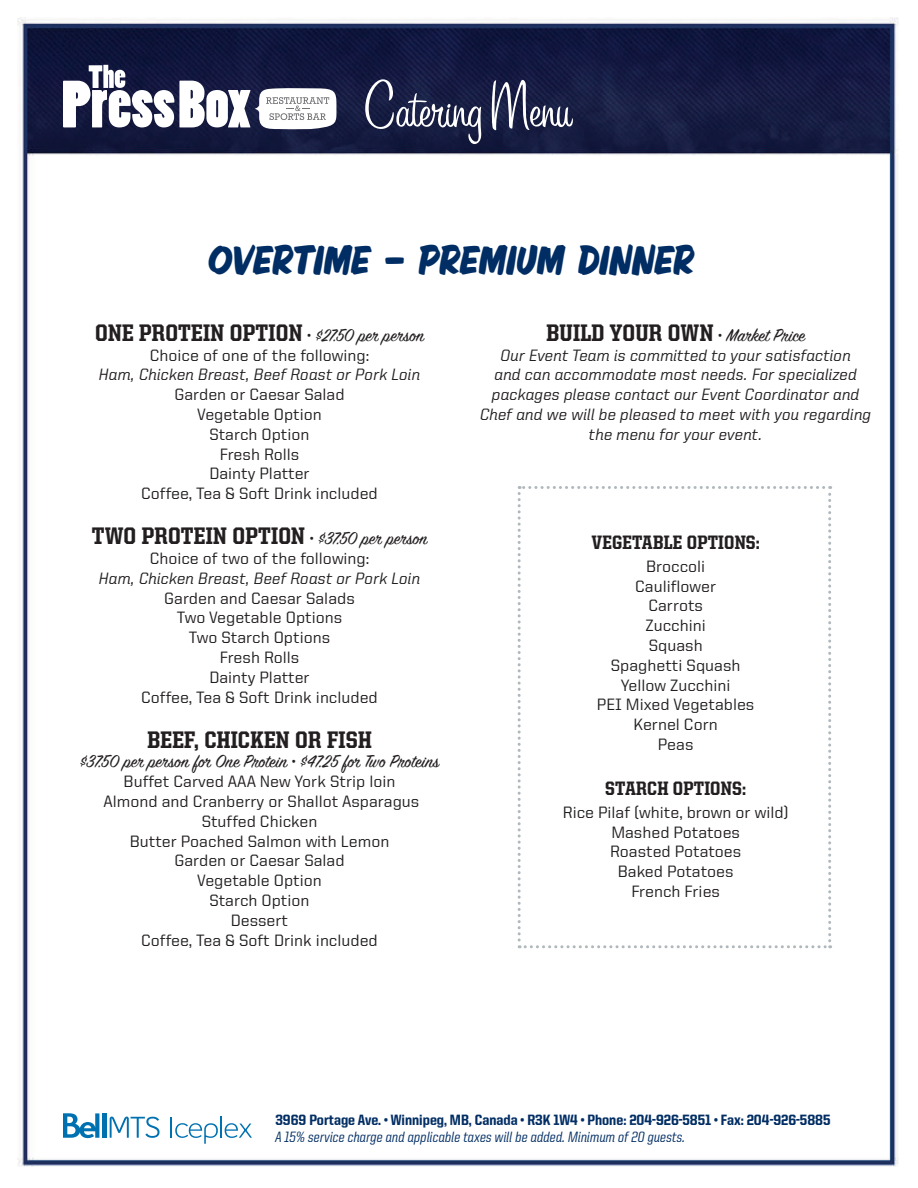
<style>
.page{position:relative;width:918px;height:1188px;background:#fff}
.page>*{position:absolute;margin:0;border:0;box-sizing:border-box;transform-origin:0 0}
.t1{font:67.2px "Sign Painter House Casual";color:#fff}
.t2{font:italic 45px "Sign Painter House Showcard";color:#002d63}
.t3{font:800 24px "United Serif Semi Cond";letter-spacing:.01em;color:#231f20}
.t4{font:19.5px "Sign Painter House Script";letter-spacing:.005em;color:#231f20}
.t5{font:800 19.5px "United Serif Semi Cond";letter-spacing:.01em;color:#231f20}
.t6{font:500 16.5px/19.8px "United Sans Reg";color:#231f20;text-align:center}
.t7{font:500 16.5px/19.8px "United Italic Reg";color:#231f20;text-align:center}
.t8{font:800 15px "United Sans Semi Cond";color:#002d63}
.t9{font:500 15px "United Italic Semi Cond";color:#002d63}
.s1{font-family:"United Sans Reg";font-weight:500;font-size:16.5px}
.s2{font-family:"Sign Painter House Script";font-weight:400;font-size:19.5px}
</style>
<div class="page">
<img style="left:17px;top:17px;width:882px;height:1150px">
<div style="left:263px;top:1101px;width:579px;height:39px;background:#fff"></div>
<div style="left:263px;top:1119px;width:433px;height:39px;background:#fff"></div>
<svg style="left:63px;top:1113px;width:36px;height:25px"></svg>
<hr style="left:102px;top:1113px;width:4px;height:25px;background:#0071b0">
<svg style="left:110px;top:1117px;width:50px;height:21px"></svg>
<svg style="left:171px;top:1117px;width:47px;height:27px"></svg>
<hr style="left:220px;top:1117px;width:2px;height:21px;background:#0071b0">
<svg style="left:225px;top:1123px;width:27px;height:15px"></svg>
<svg style="left:63px;top:65px;width:273px;height:64px"></svg>
<svg style="left:518px;top:486px;width:313px;height:462px"></svg>
<h1 class="t1" style="left:364px;top:69px;width:209px">Catering Menu</h1>
<h2 class="t2" style="left:206px;top:234px;width:496px">OVERTIME — PREMIUM DINNER</h2>
<h3 class="t3" style="left:95px;top:320px;width:331px">ONE PROTEIN OPTION <span class="s1">•</span> <span class="s2">$27.50 per person</span></h3>
<p class="t6" style="left:150px;top:345px;width:221px">Choice of one of the following:</p>
<p class="t7" style="left:99px;top:365px;width:323px">Ham, Chicken Breast, Beef Roast or Pork Loin</p>
<p class="t6" style="left:141px;top:384px;width:238px">Garden or Caesar Salad<br>Vegetable Option<br>Starch Option<br>Fresh Rolls<br>Dainty Platter<br>Coffee, Tea &amp; Soft Drink included</p>
<h3 class="t3" style="left:92px;top:523px;width:338px">TWO PROTEIN OPTION <span class="s1">•</span> <span class="s2">$37.50 per person</span></h3>
<p class="t6" style="left:150px;top:548px;width:221px">Choice of two of the following:</p>
<p class="t7" style="left:99px;top:568px;width:323px">Ham, Chicken Breast, Beef Roast or Pork Loin</p>
<p class="t6" style="left:141px;top:588px;width:238px">Garden and Caesar Salads<br>Two Vegetable Options<br>Two Starch Options<br>Fresh Rolls<br>Dainty Platter<br>Coffee, Tea &amp; Soft Drink included</p>
<h3 class="t3" style="left:147px;top:727px;width:226px">BEEF, CHICKEN OR FISH</h3>
<p class="t4" style="left:80px;top:752px;width:361px">$37.50 per person for One Protein <span class="s1">•</span> $47.25 for Two Proteins</p>
<p class="t6" style="left:104px;top:771px;width:317px">Buffet Carved AAA New York Strip loin<br>Almond and Cranberry or Shallot Asparagus<br>Stuffed Chicken<br>Butter Poached Salmon with Lemon<br>Garden or Caesar Salad<br>Vegetable Option<br>Starch Option<br>Dessert<br>Coffee, Tea &amp; Soft Drink included</p>
<h3 class="t3" style="left:546px;top:320px;width:260px">BUILD YOUR OWN <span class="s1">•</span> <span class="s2">Market Price</span></h3>
<p class="t7" style="left:480px;top:345px;width:393px">Our Event Team is committed to your satisfaction<br>and can accommodate most needs. For specialized packages please contact our Event Coordinator and Chef and we will be pleased to meet with you regarding the menu for your event.</p>
<p class="t5" style="left:591px;top:532px;width:170px">VEGETABLE OPTIONS:</p>
<p class="t6" style="left:597px;top:556px;width:159px">Broccoli<br>Cauliflower<br>Carrots<br>Zucchini<br>Squash<br>Spaghetti Squash<br>Yellow Zucchini<br>PEI Mixed Vegetables<br>Kernel Corn<br>Peas</p>
<p class="t5" style="left:605px;top:778px;width:142px">STARCH OPTIONS:</p>
<p class="t6" style="left:563px;top:802px;width:228px">Rice Pilaf (white, brown or wild)<br>Mashed Potatoes<br>Roasted Potatoes<br>Baked Potatoes<br>French Fries</p>
<p class="t8" style="left:275px;top:1112px;width:557px">3969 Portage Ave. • Winnipeg, MB, Canada • R3K 1W4 • Phone: 204-926-5851 • Fax: 204-926-5885</p>
<p class="t9" style="left:275px;top:1130px;width:412px">A 15% service charge and applicable taxes will be added. Minimum of 20 guests.</p>
</div>
